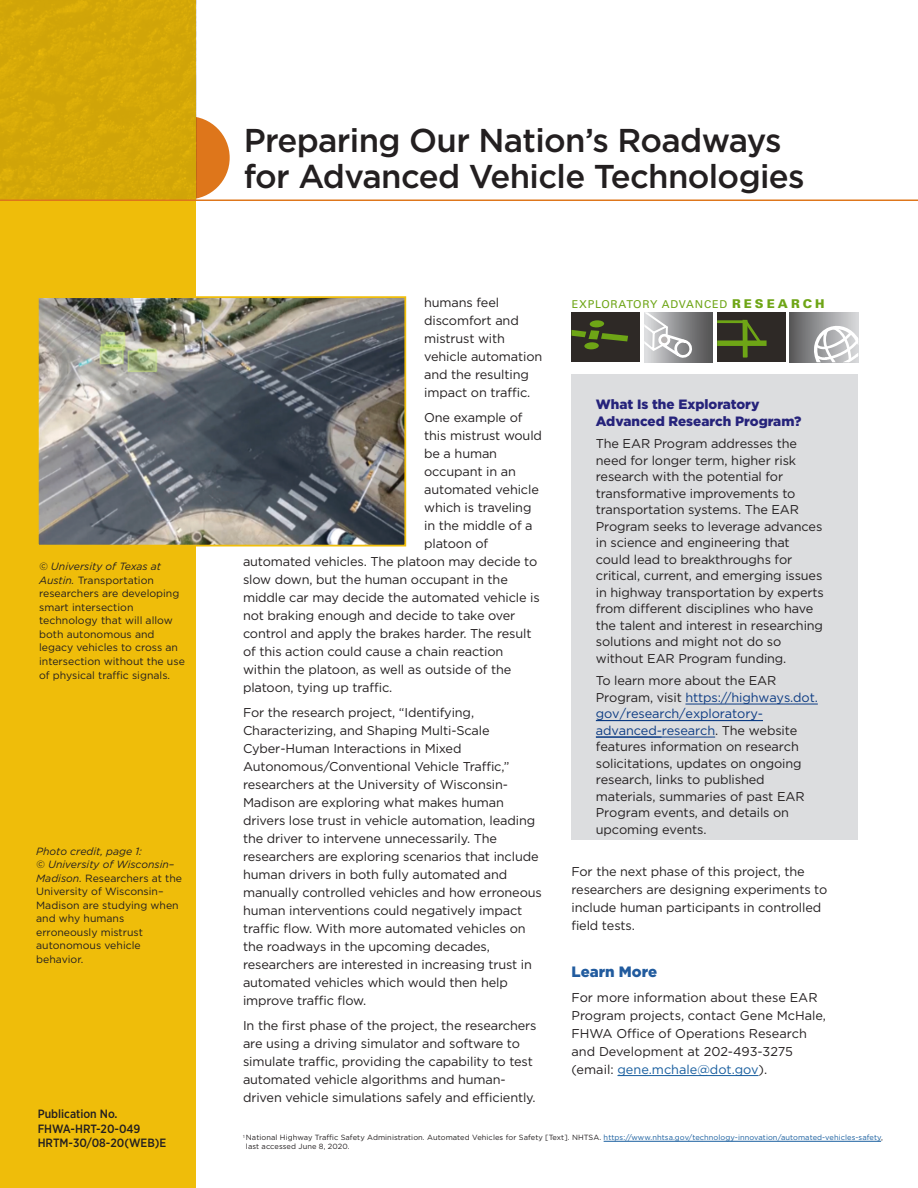
<style>
.page{position:relative;width:918px;height:1188px;background:#fff}
.page>*{position:absolute;margin:0;border:0;box-sizing:border-box;transform-origin:0 0}
.t1{font:500 33px/36px "Gotham";letter-spacing:-.02em;color:#231f20}
.t2{font:900 15px "Gotham";color:#215b9e}
.t3{font:900 13.5px/16.5px "Gotham";color:#26237b}
.t4{font:12.75px/18px "Gotham";letter-spacing:-.01em;color:#231f20}
.t5{font:500 12px/14.2px "Gotham Narrow";color:#231f20}
.t6{font:10.8px "Univers";letter-spacing:.075em;color:#6ea516}
.t7{font:10.5px/13.5px "Gotham";color:#231f20}
.t8{font:7.5px/9px "Gotham";letter-spacing:.01em;color:#231f20}
.s1{font-style:italic}
.s2{font-weight:900;font-size:12.15px}
.s3{color:#0c3b83}
.s4{color:#175d9e}
</style>
<div class="page">
<div style="left:147px;top:116px;width:83px;height:83px;background:#de761b;border-radius:50%"></div>
<div style="left:0;top:0;width:195px;height:1188px;background:#efbd0a"></div>
<div style="left:0;top:0;width:196px;height:200px;background:#d4a708"></div>
<hr style="left:617px;top:1075px;width:142px;height:1px;background:#175d9e">
<div style="left:572px;top:375px;width:286px;height:465px;background:#dcdddf"></div>
<div style="left:717px;top:312px;width:69px;height:50px;background:#2e2926"></div>
<div style="left:790px;top:312px;width:68px;height:50px;background:linear-gradient(to right,#5c5c5d,#d8d9dc)"></div>
<div style="left:644px;top:312px;width:69px;height:50px;background:linear-gradient(to right,#dcdee0,#4b4a4b)"></div>
<div style="left:572px;top:312px;width:68px;height:50px;background:#2e2926"></div>
<svg style="left:572px;top:330px;width:56px;height:11px"></svg>
<div style="left:590px;top:320px;width:14px;height:8px;background:#6ea516;border-radius:50%"></div>
<div style="left:584px;top:342px;width:15px;height:8px;background:#6ea516;border-radius:50%"></div>
<svg style="left:644px;top:312px;width:50px;height:47px"></svg>
<svg style="left:717px;top:319px;width:47px;height:28px"></svg>
<svg style="left:743px;top:320px;width:5px;height:37px"></svg>
<svg style="left:808px;top:321px;width:50px;height:41px"></svg>
<img style="left:40px;top:299px;width:363px;height:245px">
<div style="left:37px;top:296px;width:369px;height:251px;border:2px solid #efbd0a"></div>
<hr style="left:0;top:200px;width:918px;height:1px;background:#de761b">
<hr style="left:604px;top:1141px;width:277px;height:1px;background:#175d9e">
<hr style="left:685px;top:704px;width:133px;height:1px;background:#0c3b83">
<hr style="left:596px;top:720px;width:167px;height:1px;background:#0c3b83">
<hr style="left:596px;top:737px;width:66px;height:1px;background:#0c3b83">
<hr style="left:662px;top:737px;width:53px;height:1px;background:#0c3b83">
<p class="t7" style="left:39px;top:560px;width:147px"><span class="s1">© University of Texas at<br>Austin.</span> Transportation researchers are developing smart intersection technology that will allow both autonomous and legacy vehicles to cross an intersection without the use of physical traffic signals.</p>
<p class="t7" style="left:36px;top:844px;width:147px"><span class="s1">Photo credit, page 1:<br>© University of Wisconsin–<br>Madison.</span> Researchers at the<br>University of Wisconsin–<br>Madison are studying when and why humans erroneously mistrust autonomous vehicle behavior.</p>
<p class="t5" style="left:38px;top:1107px;width:130px">Publication No.<br>FHWA-HRT-20-049<br>HRTM-30/08-20(WEB)E</p>
<h1 class="t1" style="left:244px;top:122px;width:562px">Preparing Our Nation’s Roadways for Advanced Vehicle Technologies</h1>
<p class="t4" style="left:424px;top:293px;width:120px">humans feel discomfort and mistrust with vehicle automation and the resulting impact on traffic.</p>
<p class="t4" style="left:424px;top:408px;width:100px">One example of</p>
<p class="t4" style="left:424px;top:426px;width:119px">this mistrust would</p>
<p class="t4" style="left:424px;top:444px;width:74px">be a human</p>
<p class="t4" style="left:424px;top:462px;width:93px">occupant in an</p>
<p class="t4" style="left:424px;top:480px;width:116px">automated vehicle</p>
<p class="t4" style="left:424px;top:498px;width:109px">which is traveling</p>
<p class="t4" style="left:424px;top:516px;width:110px">in the middle of a</p>
<p class="t4" style="left:424px;top:534px;width:66px">platoon of</p>
<p class="t4" style="left:243px;top:552px;width:296px">automated vehicles. The platoon may decide to</p>
<p class="t4" style="left:243px;top:570px;width:266px">slow down, but the human occupant in the</p>
<p class="t4" style="left:243px;top:588px;width:298px">middle car may decide the automated vehicle is</p>
<p class="t4" style="left:243px;top:606px;width:274px">not braking enough and decide to take over</p>
<p class="t4" style="left:243px;top:624px;width:290px">control and apply the brakes harder. The result</p>
<p class="t4" style="left:243px;top:642px;width:262px">of this action could cause a chain reaction</p>
<p class="t4" style="left:243px;top:660px;width:270px">within the platoon, as well as outside of the</p>
<p class="t4" style="left:243px;top:678px;width:151px">platoon, tying up traffic.</p>
<p class="t4" style="left:243px;top:703px;width:300px">For the research project, “Identifying, Characterizing, and Shaping Multi-Scale Cyber-Human Interactions in Mixed Autonomous/Conventional Vehicle Traffic,” researchers at the University of Wisconsin-Madison are exploring what makes human drivers lose trust in vehicle automation, leading the driver to intervene unnecessarily. The researchers are exploring scenarios that include human drivers in both fully automated and manually controlled vehicles and how erroneous human interventions could negatively impact traffic flow. With more automated vehicles on the roadways in the upcoming decades, researchers are interested in increasing trust in automated vehicles which would then help improve traffic flow.</p>
<p class="t4" style="left:243px;top:1016px;width:295px">In the first phase of the project, the researchers are using a driving simulator and software to simulate traffic, providing the capability to test automated vehicle algorithms and human&shy;driven vehicle simulations safely and efficiently.</p>
<p class="t6" style="left:572px;top:298px;width:255px">EXPLORATORY ADVANCED <span class="s2">R E S E A R C H</span></p>
<p class="t3" style="left:596px;top:396px;width:207px">What Is the Exploratory<br>Advanced Research Program?</p>
<p class="t4" style="left:596px;top:435px;width:230px;line-height:16.5px">The EAR Program addresses the need for longer term, higher risk research with the potential for transformative improvements to transportation systems. The EAR Program seeks to leverage advances in science and engineering that could lead to breakthroughs for critical, current, and emerging issues in highway transportation by experts from different disciplines who have the talent and interest in researching solutions and might not do so without EAR Program funding.</p>
<p class="t4" style="left:596px;top:672px;width:223px;line-height:16.5px">To learn more about the EAR<br>Program, visit <span class="s3">https://highways.dot. gov/research/exploratory&shy;advanced-research</span>. The website features information on research solicitations, updates on ongoing research, links to published materials, summaries of past EAR<br>Program events, and details on upcoming events.</p>
<p class="t4" style="left:571px;top:862px;width:257px">For the next phase of this project, the researchers are designing experiments to include human participants in controlled field tests.</p>
<p class="t2" style="left:571px;top:961px;width:87px">Learn More</p>
<p class="t4" style="left:571px;top:988px;width:256px">For more information about these EAR Program projects, contact Gene McHale, FHWA Office of Operations Research and Development at 202-493-3275 (email: <span class="s4">gene.mchale@dot.gov</span>).</p>
<p class="t8" style="left:246px;top:1133px;width:638px;text-indent:-3px"><sup>1</sup> National Highway Traffic Safety Administration. Automated Vehicles for Safety [Text]. NHTSA. <span class="s4">https://www.nhtsa.gov/technology-innovation/automated-vehicles-safety</span>, last accessed June 8, 2020.</p>
</div>
